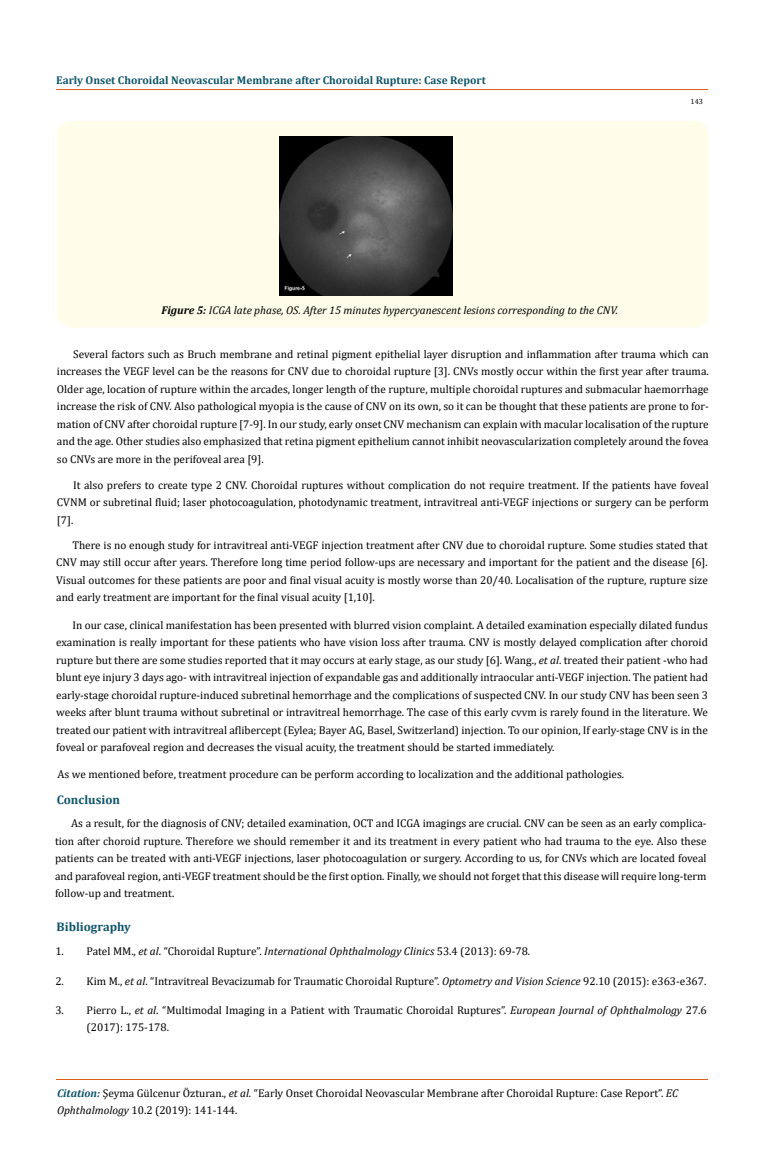
<style>
.page{position:relative;width:764px;height:1172px;background:#fff}
.page>*{position:absolute;margin:0;border:0;box-sizing:border-box;transform-origin:0 0}
.t1{font:700 12.5px "Cambria";color:#0e546a}
.t2{font:11.25px/17.5px "Cambria";color:#000;text-align:justify}
.t3{font:italic 11.25px "Cambria";color:#000}
.t4{font:700 11.25px "Cambria";color:#0e546a}
.t5{font:7.5px "Cambria";color:#000}
.s1{font-weight:700}
.s2{font-style:italic}
.s3{font-weight:700;font-style:italic;color:#0e546a}
</style>
<div class="page">
<hr style="left:56px;top:90px;width:652px;height:1px;background:#e05d1a">
<hr style="left:56px;top:1078px;width:652px;height:1px;background:#e05d1a">
<div style="left:57px;top:121px;width:651px;height:206px;background:#fffde9;border-radius:15px"></div>
<img style="left:279px;top:137px;width:173px;height:158px">
<p class="t4" style="left:56px;top:72px;width:431px">Early Onset Choroidal Neovascular Membrane after Choroidal Rupture: Case Report</p>
<p class="t5" style="left:690px;top:97px;width:14px">143</p>
<p class="t3" style="left:161px;top:302px;width:458px"><span class="s1">Figure 5:</span> ICGA late phase, OS. After 15 minutes hypercyanescent lesions corresponding to the CNV.</p>
<p class="t2" style="left:57px;top:345px;width:653px;text-indent:16px">Several factors such as Bruch membrane and retinal pigment epithelial layer disruption and inflammation after trauma which can increases the VEGF level can be the reasons for CNV due to choroidal rupture [3]. CNVs mostly occur within the first year after trauma.<br>Older age, location of rupture within the arcades, longer length of the rupture, multiple choroidal ruptures and submacular haemorrhage increase the risk of CNV. Also pathological myopia is the cause of CNV on its own, so it can be thought that these patients are prone to for&shy;mation of CNV after choroidal rupture [7-9]. In our study, early onset CNV mechanism can explain with macular localisation of the rupture and the age. Other studies also emphasized that retina pigment epithelium cannot inhibit neovascularization completely around the fovea so CNVs are more in the perifoveal area [9].</p>
<p class="t2" style="left:57px;top:476px;width:653px;text-indent:16px">It also prefers to create type 2 CNV. Choroidal ruptures without complication do not require treatment. If the patients have foveal CVNM or subretinal fluid; laser photocoagulation, photodynamic treatment, intravitreal anti-VEGF injections or surgery can be perform [7].</p>
<p class="t2" style="left:56px;top:536px;width:653px;text-indent:16px">There is no enough study for intravitreal anti-VEGF injection treatment after CNV due to choroidal rupture. Some studies stated that CNV may still occur after years. Therefore long time period follow-ups are necessary and important for the patient and the disease [6].<br>Visual outcomes for these patients are poor and final visual acuity is mostly worse than 20/40. Localisation of the rupture, rupture size and early treatment are important for the final visual acuity [1,10].</p>
<p class="t2" style="left:56px;top:615px;width:653px;text-indent:16px">In our case, clinical manifestation has been presented with blurred vision complaint. A detailed examination especially dilated fundus examination is really important for these patients who have vision loss after trauma. CNV is mostly delayed complication after choroid rupture but there are some studies reported that it may occurs at early stage, as our study [6]. Wang., <span class="s2">et al</span>. treated their patient -who had blunt eye injury 3 days ago- with intravitreal injection of expandable gas and additionally intraocular anti-VEGF injection. The patient had early-stage choroidal rupture-induced subretinal hemorrhage and the complications of suspected CNV. In our study CNV has been seen 3 weeks after blunt trauma without subretinal or intravitreal hemorrhage. The case of this early cvvm is rarely found in the literature. We treated our patient with intravitreal aflibercept (Eylea; Bayer AG, Basel, Switzerland) injection. To our opinion, If early-stage CNV is in the foveal or parafoveal region and decreases the visual acuity, the treatment should be started immediately.</p>
<p class="t2" style="left:58px;top:764px;width:568px">As we mentioned before, treatment procedure can be perform according to localization and the additional pathologies.</p>
<p class="t1" style="left:57px;top:790px;width:65px">Conclusion</p>
<p class="t2" style="left:55px;top:814px;width:653px;text-indent:16px">As a result, for the diagnosis of CNV; detailed examination, OCT and ICGA imagings are crucial. CNV can be seen as an early complica&shy;tion after choroid rupture. Therefore we should remember it and its treatment in every patient who had trauma to the eye. Also these patients can be treated with anti-VEGF injections, laser photocoagulation or surgery. According to us, for CNVs which are located foveal and parafoveal region, anti-VEGF treatment should be the first option. Finally, we should not forget that this disease will require long-term follow-up and treatment.</p>
<p class="t1" style="left:57px;top:917px;width:76px">Bibliography</p>
<p class="t2" style="left:55px;top:942px;width:476px">1. Patel MM., <span class="s2">et al</span>. “Choroidal Rupture”. <span class="s2">International Ophthalmology Clinics</span> 53.4 (2013): 69-78.</p>
<p class="t2" style="left:55px;top:971px;width:652px">2. Kim M., <span class="s2">et al</span>. “Intravitreal Bevacizumab for Traumatic Choroidal Rupture”. <span class="s2">Optometry and Vision Science</span> 92.10 (2015): e363-e367.</p>
<p class="t2" style="left:87px;top:1001px;width:621px;line-height:16.9px;text-indent:-31px">3. Pierro L., <span class="s2">et al</span>. “Multimodal Imaging in a Patient with Traumatic Choroidal Ruptures”. <span class="s2">European Journal of Ophthalmology</span> 27.6 (2017): 175-178.</p>
<p class="t2" style="left:57px;top:1083px;width:623px"><span class="s3">Citation:</span> Şeyma Gülcenur Özturan., <span class="s2">et al.</span> “Early Onset Choroidal Neovascular Membrane after Choroidal Rupture: Case Report”. <span class="s2">EC<br>Ophthalmology</span> 10.2 (2019): 141-144.</p>
</div>
